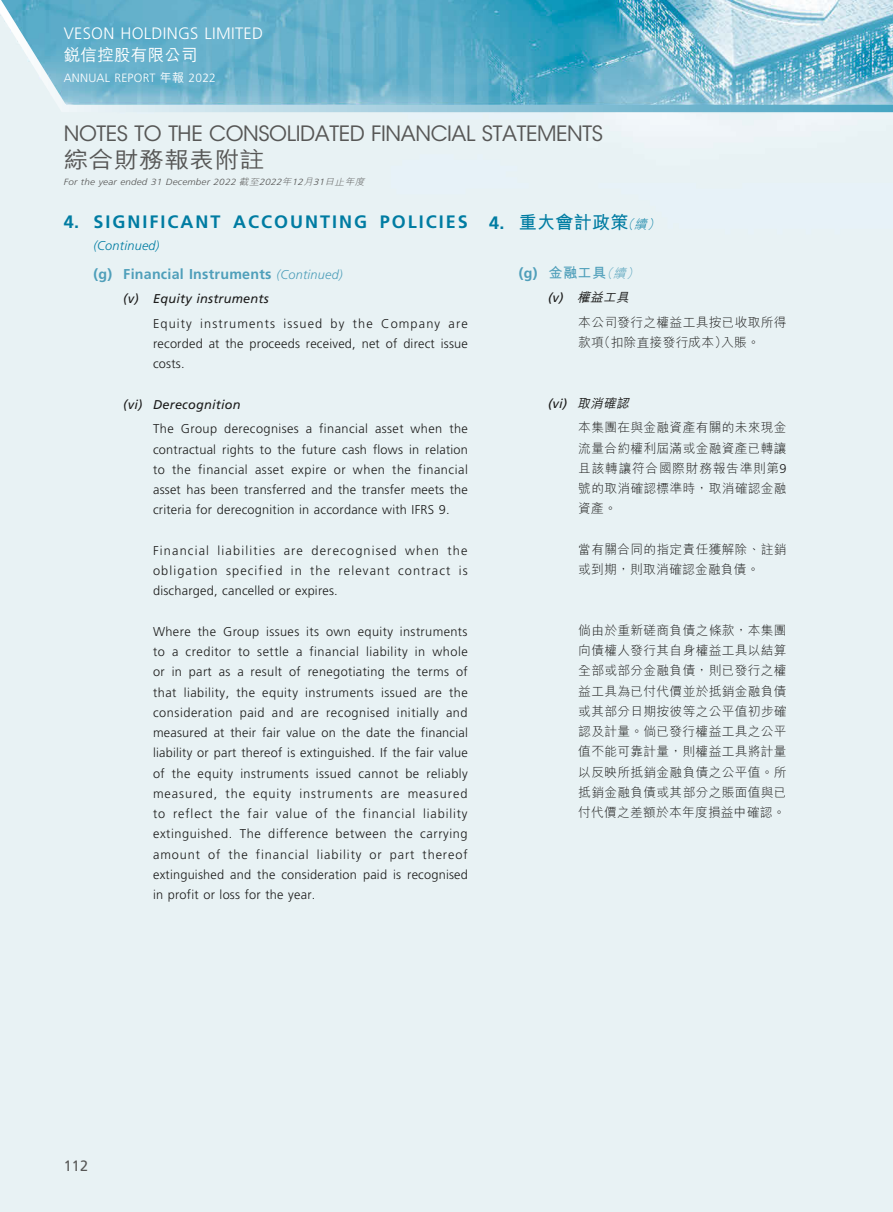
<style>
.page{position:relative;width:893px;height:1212px;background:#fff}
.page>*{position:absolute;margin:0;border:0;box-sizing:border-box;transform-origin:0 0}
.t1{font:500 22.5px "M Hei HK";letter-spacing:.015em;color:#575756;scale:1.1 1}
.t2{font:21px "ITC Avant Garde Std";letter-spacing:-.02em;color:#575756}
.t3{font:700 18px "Frutiger LT Std";letter-spacing:.11em;color:#007ca2}
.t4{font:700 18px "M Hei HK";letter-spacing:.015em;color:#007ca2}
.t5{font:300 16.5px "Frutiger LT Std";letter-spacing:.015em;color:#fff}
.t6{font:500 16.5px "M Hei HK";letter-spacing:.015em;color:#fff}
.t7{font:15px "Frutiger LT Std";color:#575756;scale:.95 1}
.t8{font:700 14.25px "Frutiger LT Std";letter-spacing:.015em;color:#4f9fba}
.t9{font:700 14.25px "M Hei HK";color:#4f9fba}
.t10{font:300 12.75px/20.2px "Frutiger LT Std";letter-spacing:.015em;color:#1c1c1b;text-align:justify}
.t11{font:300 12.75px/20.2px "M Hei HK";letter-spacing:.025em;color:#1c1c1b}
.t12{font:italic 12.75px "Frutiger LT Std";letter-spacing:.015em;color:#1c1c1b}
.t13{font:italic 300 12.75px "Frutiger LT Std";letter-spacing:.015em;color:#007ca2}
.t14{font:italic 12.75px "Frutiger LT Std";color:#1c1c1b}
.t15{font:300 12px "Frutiger LT Std";letter-spacing:.015em;color:#fff}
.t16{font:italic 300 9px "Frutiger LT Std";letter-spacing:.015em;color:#575756;scale:1.1 1}
.s1{font-family:"M Hei HK";font-weight:500}
.s2{font-family:"M Hei HK"}
.s3{font-style:inherit}
.s4{font-weight:300;font-style:italic;font-size:12.75px}
.s5{font-family:"Frutiger LT Std"}
.s6{font-family:"Frutiger LT Std";font-weight:400;font-style:italic}
.s7{font-weight:500;font-style:italic}
</style>
<div class="page">
<svg style="left:0;top:0;width:893px;height:116px;background:#78bad1"></svg>
<p class="t5" style="left:64px;top:24px;width:201px">VESON HOLDINGS LIMITED</p>
<p class="t15" style="left:64px;top:71px;width:154px">ANNUAL REPORT <span class="s1">年報</span> 2022</p>
<p class="t6" style="left:64px;top:43px;width:135px">銳信控股有限公司</p>
<h2 class="t2" style="left:64px;top:121px;width:541px">NOTES TO THE CONSOLIDATED FINANCIAL STATEMENTS</h2>
<h1 class="t1" style="left:64px;top:144px;width:184px">綜合財務報表附註</h1>
<p class="t16" style="left:64px;top:176px;width:278px">For the year ended 31 December 2022 <span class="s2">截至</span><span class="s3">2022</span><span class="s2">年</span><span class="s3">12</span><span class="s2">月</span><span class="s3">31</span><span class="s2">日止年度</span></p>
<h3 class="t3" style="left:64px;top:211px;width:406px">4. SIGNIFICANT ACCOUNTING POLICIES</h3>
<p class="t13" style="left:94px;top:238px;width:67px">(Continued)</p>
<p class="t8" style="left:94px;top:265px;width:250px">(g) Financial Instruments <span class="s4">(Continued)</span></p>
<p class="t12" style="left:123px;top:291px;width:147px">(v) Equity instruments</p>
<p class="t10" style="left:153px;top:313px;width:316px">Equity instruments issued by the Company are recorded at the proceeds received, net of direct issue costs.</p>
<p class="t12" style="left:123px;top:397px;width:119px">(vi) Derecognition</p>
<p class="t10" style="left:153px;top:419px;width:316px">The Group derecognises a financial asset when the contractual rights to the future cash flows in relation to the financial asset expire or when the financial asset has been transferred and the transfer meets the criteria for derecognition in accordance with IFRS 9.</p>
<p class="t10" style="left:153px;top:540px;width:316px">Financial liabilities are derecognised when the obligation specified in the relevant contract is discharged, cancelled or expires.</p>
<p class="t10" style="left:153px;top:621px;width:316px">Where the Group issues its own equity instruments to a creditor to settle a financial liability in whole or in part as a result of renegotiating the terms of that liability, the equity instruments issued are the consideration paid and are recognised initially and measured at their fair value on the date the financial liability or part thereof is extinguished. If the fair value of the equity instruments issued cannot be reliably measured, the equity instruments are measured to reflect the fair value of the financial liability extinguished. The difference between the carrying amount of the financial liability or part thereof extinguished and the consideration paid is recognised in profit or loss for the year.</p>
<h3 class="t4" style="left:489px;top:209px;width:176px"><span class="s5">4.</span> 重大會計政策<span class="s4">（續）</span></h3>
<p class="t9" style="left:519px;top:262px;width:125px"><span class="s5">(g)</span> 金融工具<span class="s4">（續）</span></p>
<p class="t11" style="left:578px;top:285px;width:210px;line-height:24.5px;text-indent:-31px"><span class="s6">(v)</span> <span class="s7">權益工具<br></span>本公司發行之權益工具按已收取所得</p>
<p class="t11" style="left:578px;top:332px;width:183px">款項（扣除直接發行成本）入賬。</p>
<p class="t14" style="left:547px;top:396px;width:87px">(vi) <span class="s1">取消確認</span></p>
<p class="t11" style="left:578px;top:417px;width:210px;text-align:justify">本集團在與金融資產有關的未來現金流量合約權利屆滿或金融資產已轉讓且該轉讓符合國際財務報告準則第<span class="s5">9</span>號的取消確認標準時，取消確認金融資產。</p>
<p class="t11" style="left:578px;top:538px;width:210px">當有關合同的指定責任獲解除、註銷或到期，則取消確認金融負債。</p>
<p class="t11" style="left:578px;top:619px;width:210px;text-align:justify">倘由於重新磋商負債之條款，本集團向債權人發行其自身權益工具以結算全部或部分金融負債，則已發行之權益工具為已付代價並於抵銷金融負債或其部分日期按彼等之公平值初步確認及計量。倘已發行權益工具之公平值不能可靠計量，則權益工具將計量以反映所抵銷金融負債之公平值。所抵銷金融負債或其部分之賬面值與已付代價之差額於本年度損益中確認。</p>
<p class="t7" style="left:64px;top:1157px;width:27px">112</p>
</div>
